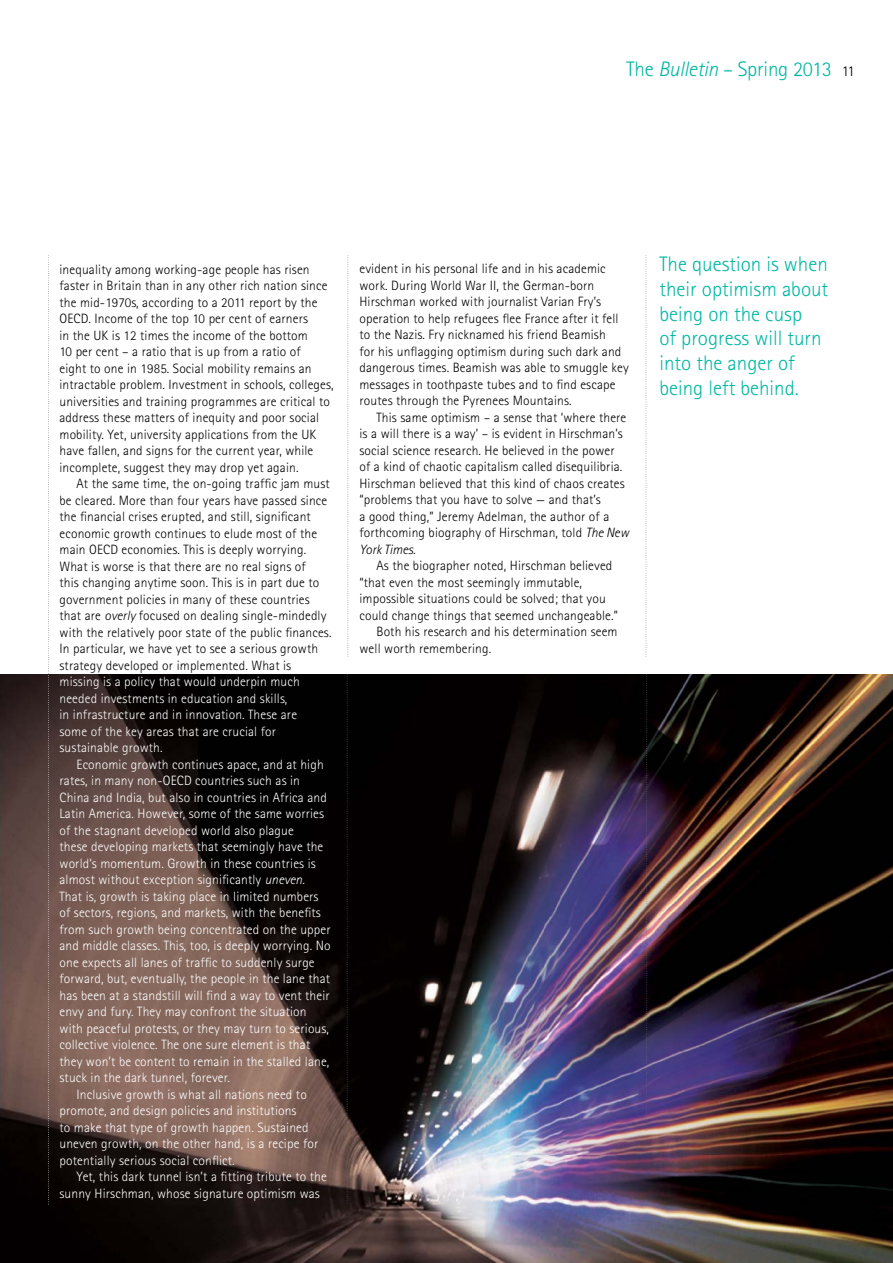
<style>
.page{position:relative;width:893px;height:1263px;background:#fff}
.page>*{position:absolute;margin:0;border:0;box-sizing:border-box;transform-origin:0 0}
.t1{font:300 21px/24.8px "Rotis Sans Serif";color:#00b7a3}
.t2{font:300 13.5px/16.5px "Rotis Sans Serif";letter-spacing:.01em;color:#000}
.t3{font:300 13.5px/16.5px "Rotis Sans Serif";letter-spacing:.01em;color:#fff}
.s1{font-style:italic}
.s2{font-size:15px;color:#000}
</style>
<div class="page">
<img style="left:0;top:674px;width:893px;height:589px">
<svg style="left:347px;top:255px;width:1px;height:402px"></svg>
<svg style="left:646px;top:255px;width:1px;height:402px"></svg>
<svg style="left:347px;top:674px;width:1px;height:529px"></svg>
<svg style="left:646px;top:674px;width:1px;height:457px"></svg>
<svg style="left:48px;top:255px;width:1px;height:949px"></svg>
<h1 class="t1" style="left:626px;top:56px;width:230px">The <span class="s1">Bulletin</span> – Spring 2013 <span class="s2">11</span></h1>
<p class="t2" style="left:60px;top:261px;width:275px">inequality among working-age people has risen faster in Britain than in any other rich nation since the mid-1970s, according to a 2011 report by the oECD. Income of the top 10 per cent of earners<br>in the UK is 12 times the income of the bottom<br>10 per cent – a ratio that is up from a ratio of<br>eight to one in 1985. Social mobility remains an intractable problem. Investment in schools, colleges, universities and training programmes are critical to address these matters of inequity and poor social mobility. Yet, university applications from the UK have fallen, and signs for the current year, while incomplete, suggest they may drop yet again.</p>
<p class="t2" style="left:60px;top:475px;width:273px;text-indent:17px">At the same time, the on-going traffic jam must be cleared. more than four years have passed since the financial crises erupted, and still, significant economic growth continues to elude most of the main oECD economies. This is deeply worrying.<br>What is worse is that there are no real signs of<br>this changing anytime soon. This is in part due to government policies in many of these countries that are <span class="s1">overly</span> focused on dealing single-mindedly with the relatively poor state of the public finances.<br>In particular, we have yet to see a serious growth strategy developed or implemented. What is</p>
<p class="t3" style="left:60px;top:673px;width:242px">missing is a policy that would underpin much needed investments in education and skills, in infrastructure and in innovation. These are some of the key areas that are crucial for sustainable growth.</p>
<p class="t3" style="left:77px;top:756px;width:249px">Economic growth continues apace, and at high</p>
<p class="t3" style="left:60px;top:772px;width:242px">rates, in many non-oECD countries such as in</p>
<p class="t3" style="left:60px;top:789px;width:269px">China and India, but also in countries in Africa and</p>
<p class="t3" style="left:60px;top:805px;width:266px">Latin America. However, some of the same worries</p>
<p class="t3" style="left:60px;top:822px;width:236px">of the stagnant developed world also plague</p>
<p class="t3" style="left:60px;top:838px;width:265px">these developing markets that seemingly have the</p>
<p class="t3" style="left:60px;top:855px;width:258px">world’s momentum. Growth in these countries is</p>
<p class="t3" style="left:60px;top:871px;width:247px">almost without exception significantly <span class="s1">uneven</span>.</p>
<p class="t3" style="left:60px;top:888px;width:261px">That is, growth is taking place in limited numbers</p>
<p class="t3" style="left:60px;top:904px;width:263px">of sectors, regions, and markets, with the benefits</p>
<p class="t3" style="left:60px;top:921px;width:273px">from such growth being concentrated on the upper</p>
<p class="t3" style="left:60px;top:937px;width:273px">and middle classes. This, too, is deeply worrying. No</p>
<p class="t3" style="left:60px;top:954px;width:257px">one expects all lanes of traffic to suddenly surge</p>
<p class="t3" style="left:60px;top:970px;width:272px">forward, but, eventually, the people in the lane that</p>
<p class="t3" style="left:60px;top:987px;width:272px">has been at a standstill will find a way to vent their</p>
<p class="t3" style="left:60px;top:1003px;width:249px">envy and fury. They may confront the situation</p>
<p class="t3" style="left:60px;top:1020px;width:271px">with peaceful protests, or they may turn to serious,</p>
<p class="t3" style="left:60px;top:1036px;width:252px">collective violence. The one sure element is that</p>
<p class="t3" style="left:60px;top:1053px;width:271px">they won’t be content to remain in the stalled lane,</p>
<p class="t3" style="left:60px;top:1069px;width:172px">stuck in the dark tunnel, forever.</p>
<p class="t3" style="left:77px;top:1086px;width:232px">Inclusive growth is what all nations need to</p>
<p class="t3" style="left:60px;top:1102px;width:239px">promote, and design policies and institutions</p>
<p class="t3" style="left:60px;top:1119px;width:251px">to make that type of growth happen. Sustained</p>
<p class="t3" style="left:60px;top:1135px;width:260px">uneven growth, on the other hand, is a recipe for</p>
<p class="t3" style="left:60px;top:1152px;width:177px">potentially serious social conflict.</p>
<p class="t3" style="left:77px;top:1168px;width:252px">Yet, this dark tunnel isn’t a fitting tribute to the</p>
<p class="t3" style="left:60px;top:1185px;width:262px">sunny Hirschman, whose signature optimism was</p>
<p class="t2" style="left:359px;top:261px;width:271px">evident in his personal life and in his academic work. During World War II, the German-born Hirschman worked with journalist Varian Fry’s operation to help refugees flee France after it fell to the Nazis. Fry nicknamed his friend Beamish<br>for his unflagging optimism during such dark and dangerous times. Beamish was able to smuggle key messages in toothpaste tubes and to find escape routes through the Pyrenees mountains.</p>
<p class="t2" style="left:359px;top:409px;width:271px;text-indent:17px">This same optimism – a sense that ‘where there is a will there is a way’ – is evident in Hirschman’s social science research. He believed in the power<br>of a kind of chaotic capitalism called disequilibria.<br>Hirschman believed that this kind of chaos creates “problems that you have to solve — and that’s<br>a good thing,” Jeremy Adelman, the author of a forthcoming biography of Hirschman, told <span class="s1">The New York Times.</span></p>
<p class="t2" style="left:376px;top:558px;width:237px">As the biographer noted, Hirschman believed</p>
<p class="t2" style="left:359px;top:574px;width:224px">“that even the most seemingly immutable,</p>
<p class="t2" style="left:359px;top:591px;width:248px">impossible situations could be solved; that you</p>
<p class="t2" style="left:359px;top:607px;width:260px">could change things that seemed unchangeable.”</p>
<p class="t2" style="left:376px;top:623px;width:243px">Both his research and his determination seem</p>
<p class="t2" style="left:359px;top:640px;width:133px">well worth remembering.</p>
<h1 class="t1" style="left:659px;top:252px;width:170px">The question is when their optimism about being on the cusp<br>of progress will turn into the anger of being left behind.</h1>
</div>
